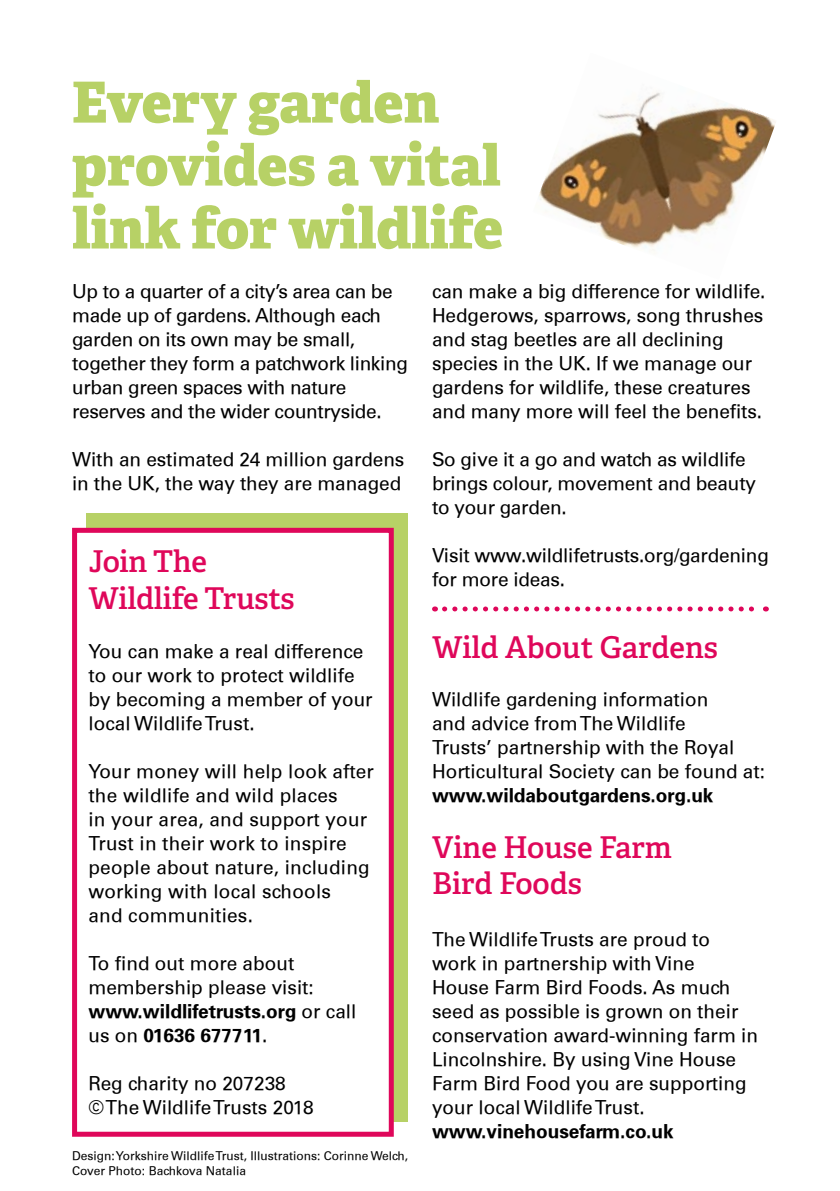
<style>
.page{position:relative;width:840px;height:1191px;background:#fff}
.page>*{position:absolute;margin:0;border:0;box-sizing:border-box;transform-origin:0 0}
.t1{font:800 56.6px/63px "Adelle";color:#b7d166}
.t2{font:600 30px/36px "Adelle";letter-spacing:-.005em;color:#df075a}
.t3{font:19px/24px "Univers";color:#000}
.t4{font:19px/24px "Univers";letter-spacing:-.02em;color:#000}
.t5{font:700 19px "Univers";color:#000}
.t6{font:12px/14.4px "Univers";color:#000}
.s1{font-weight:700}
</style>
<div class="page">
<svg style="left:444px;top:606px;width:322px;height:5px"></svg>
<div style="left:86px;top:513px;width:322px;height:608px;background:#b7d166"></div>
<div style="left:74px;top:530px;width:317px;height:604px;background:#fff"></div>
<div style="left:72px;top:528px;width:321px;height:608px;border:5px solid #df075a"></div>
<img style="left:539px;top:92px;width:237px;height:159px">
<h1 class="t1" style="left:72px;top:68px;width:432px">Every garden provides a vital link for wildlife</h1>
<p class="t3" style="left:432px;top:279px;width:335px">can make a big difference for wildlife.<br>Hedgerows, sparrows, song thrushes and stag beetles are all declining species in the UK. If we manage our gardens for wildlife, these creatures and many more will feel the benefits.</p>
<p class="t3" style="left:432px;top:447px;width:325px">So give it a go and watch as wildlife brings colour, movement and beauty to your garden.</p>
<p class="t3" style="left:432px;top:543px;width:338px">Visit www.wildlifetrusts.org/gardening for more ideas.</p>
<p class="t4" style="left:72px;top:279px;width:337px">Up to a quarter of a city’s area can be made up of gardens. Although each garden on its own may be small, together they form a patchwork linking urban green spaces with nature reserves and the wider countryside.</p>
<p class="t3" style="left:72px;top:447px;width:334px">With an estimated 24 million gardens in the UK, the way they are managed</p>
<h2 class="t2" style="left:88px;top:542px;width:207px">Join The<br>Wildlife Trusts</h2>
<p class="t3" style="left:88px;top:639px;width:285px">You can make a real difference to our work to protect wildlife by becoming a member of your local Wildlife Trust.</p>
<p class="t3" style="left:88px;top:759px;width:287px">Your money will help look after the wildlife and wild places<br>in your area, and support your<br>Trust in their work to inspire people about nature, including working with local schools<br>and communities.</p>
<p class="t3" style="left:88px;top:951px;width:269px">To find out more about membership please visit: <span class="s1">www.wildlifetrusts.org</span> or call us on <span class="s1">01636 677711</span>.</p>
<p class="t3" style="left:88px;top:1071px;width:227px">Reg charity no 207238<br>© The Wildlife Trusts 2018</p>
<h2 class="t2" style="left:432px;top:628px;width:287px">Wild About Gardens</h2>
<p class="t3" style="left:432px;top:687px;width:334px">Wildlife gardening information<br>and advice from The Wildlife<br>Trusts’ partnership with the Royal Horticultural Society can be found at:</p>
<p class="t5" style="left:432px;top:783px;width:283px">www.wildaboutgardens.org.uk</p>
<h2 class="t2" style="left:432px;top:828px;width:241px">Vine House Farm<br>Bird Foods</h2>
<p class="t3" style="left:432px;top:927px;width:327px">The Wildlife Trusts are proud to work in partnership with Vine<br>House Farm Bird Foods. As much seed as possible is grown on their conservation award-winning farm in<br>Lincolnshire. By using Vine House<br>Farm Bird Food you are supporting your local Wildlife Trust.</p>
<p class="t5" style="left:432px;top:1119px;width:243px">www.vinehousefarm.co.uk</p>
<p class="t6" style="left:72px;top:1148px;width:337px">Design: Yorkshire Wildlife Trust, Illustrations: Corinne Welch,<br>Cover Photo: Bachkova Natalia</p>
</div>
